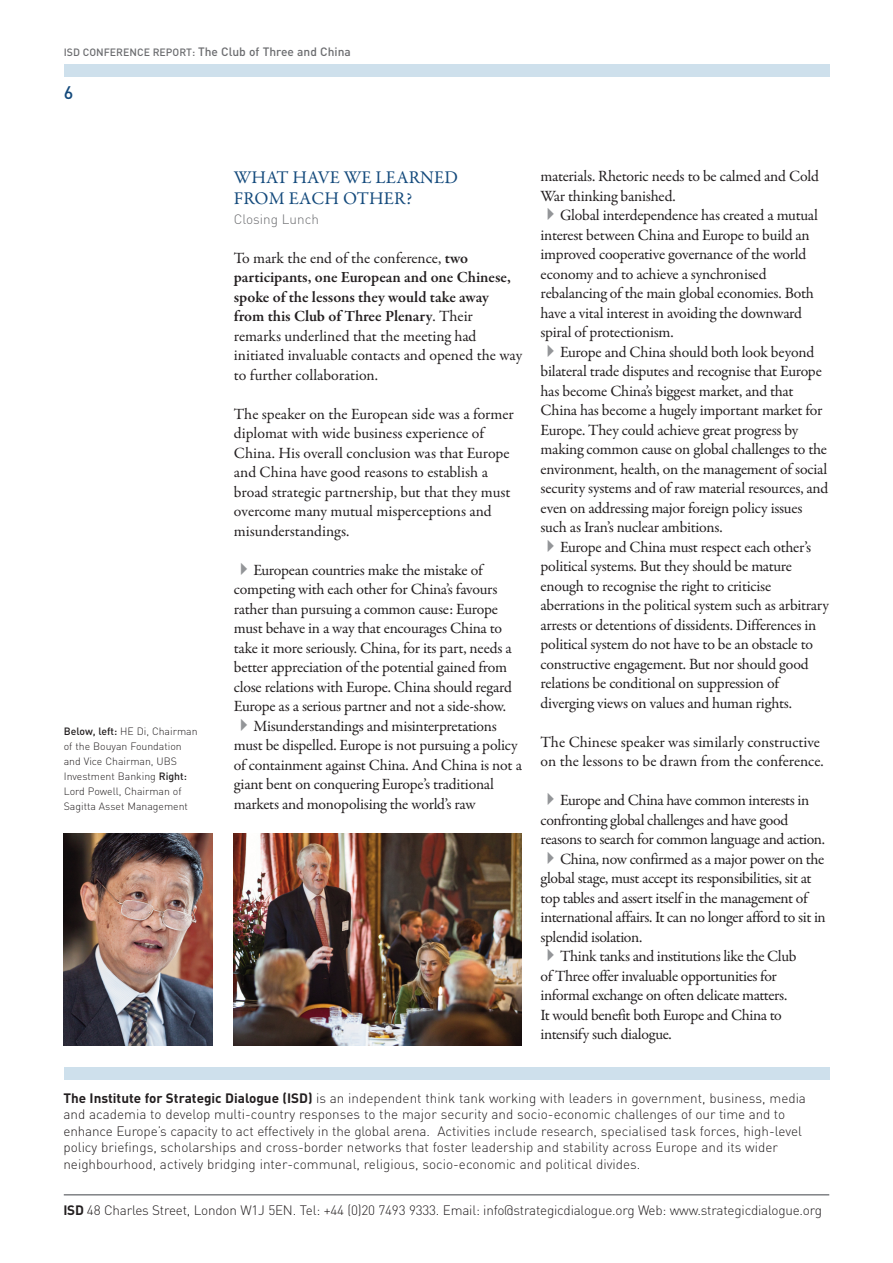
<style>
.page{position:relative;width:893px;height:1263px;background:#fff}
.page>*{position:absolute;margin:0;border:0;box-sizing:border-box;transform-origin:0 0}
.t1{font:18px/21px "Garamond Premr Pro";letter-spacing:.005em;color:#144a7c}
.t2{font:500 18px "DIN";color:#144a7c}
.t3{font:15.75px/19.5px "Garamond Premr Pro";letter-spacing:-.015em;color:#231f20}
.t4{font:300 13.5px/16.5px "DIN";color:#231f20}
.t5{font:300 13.5px "DIN";color:#6c6d70}
.t6{font:500 12px "DIN";color:#6c6d70}
.t7{font:300 10.5px/15px "DIN";color:#231f20}
.s1{font-size:10.5px}
.s2{font-weight:500}
.s3{font-weight:600}
.s4{color:#939598}
.s5{font-weight:700}
</style>
<div class="page">
<div style="left:64px;top:64px;width:765px;height:13px;background:#cee0ec"></div>
<div style="left:64px;top:1067px;width:765px;height:13px;background:#cee0ec"></div>
<hr style="left:64px;top:1194px;width:765px;height:2px;background:#808285">
<img style="left:234px;top:833px;width:287px;height:213px">
<img style="left:64px;top:833px;width:149px;height:213px">
<p class="t6" style="left:64px;top:47px;width:289px"><span class="s1">ISD CONFERENCE REPORT:</span> The Club of Three and China</p>
<p class="t2" style="left:64px;top:86px;width:11px">6</p>
<p class="t7" style="left:64px;top:725px;width:135px"><span class="s2">Below, left:</span> HE Di, Chairman of the Bouyan Foundation and Vice Chairman, UBS<br>Investment Banking <span class="s2">Right:<br></span>Lord Powell, Chairman of<br>Sagitta Asset Management</p>
<p class="t1" style="left:234px;top:169px;width:226px">WHAT HAVE WE LEARNED<br>FROM EACH OTHER?</p>
<p class="t5" style="left:234px;top:214px;width:87px">Closing Lunch</p>
<p class="t3" style="left:234px;top:249px;width:290px">To mark the end of the conference, <span class="s3">two participants, one European and one Chinese, spoke of the lessons they would take away from this Club of Three Plenary</span>. Their remarks underlined that the meeting had initiated invaluable contacts and opened the way to further collaboration.</p>
<p class="t3" style="left:234px;top:405px;width:281px">The speaker on the European side was a former diplomat with wide business experience of China. His overall conclusion was that Europe and China have good reasons to establish a broad strategic partnership, but that they must overcome many mutual misperceptions and misunderstandings.</p>
<p class="t3" style="left:234px;top:561px;width:280px"><span class="s4">✔</span>European countries make the mistake of competing with each other for China’s favours rather than pursuing a common cause: Europe must behave in a way that encourages China to take it more seriously. China, for its part, needs a better appreciation of the potential gained from close relations with Europe. China should regard Europe as a serious partner and not a side-show.</p>
<p class="t3" style="left:234px;top:717px;width:289px"><span class="s4">✔</span>Misunderstandings and misinterpretations must be dispelled. Europe is not pursuing a policy of containment against China. And China is not a giant bent on conquering Europe’s traditional markets and monopolising the world’s raw</p>
<p class="t3" style="left:540px;top:168px;width:280px">materials. Rhetoric needs to be calmed and Cold<br>War thinking banished.</p>
<p class="t3" style="left:540px;top:207px;width:279px"><span class="s4">✔</span>Global interdependence has created a mutual interest between China and Europe to build an improved cooperative governance of the world economy and to achieve a synchronised rebalancing of the main global economies. Both have a vital interest in avoiding the downward spiral of protectionism.</p>
<p class="t3" style="left:540px;top:344px;width:289px"><span class="s4">✔</span>Europe and China should both look beyond bilateral trade disputes and recognise that Europe has become China’s biggest market, and that China has become a hugely important market for Europe. They could achieve great progress by making common cause on global challenges to the environment, health, on the management of social security systems and of raw material resources, and even on addressing major foreign policy issues such as Iran’s nuclear ambitions.</p>
<p class="t3" style="left:540px;top:539px;width:290px"><span class="s4">✔</span>Europe and China must respect each other’s political systems. But they should be mature enough to recognise the right to criticise aberrations in the political system such as arbitrary arrests or detentions of dissidents. Differences in political system do not have to be an obstacle to constructive engagement. But nor should good relations be conditional on suppression of diverging views on values and human rights.</p>
<p class="t3" style="left:540px;top:734px;width:285px">The Chinese speaker was similarly constructive on the lessons to be drawn from the conference.</p>
<p class="t3" style="left:540px;top:792px;width:286px"><span class="s4">✔</span>Europe and China have common interests in confronting global challenges and have good reasons to search for common language and action.</p>
<p class="t3" style="left:540px;top:851px;width:287px"><span class="s4">✔</span>China, now confirmed as a major power on the global stage, must accept its responsibilities, sit at top tables and assert itself in the management of international affairs. It can no longer afford to sit in splendid isolation.</p>
<p class="t3" style="left:540px;top:948px;width:257px"><span class="s4">✔</span>Think tanks and institutions like the Club of Three offer invaluable opportunities for informal exchange on often delicate matters.<br>It would benefit both Europe and China to intensify such dialogue.</p>
<p class="t4" style="left:63px;top:1091px;width:744px"><span class="s5">The Institute for Strategic Dialogue (ISD)</span> is an independent think tank working with leaders in government, business, media and academia to develop multi-country responses to the major security and socio-economic challenges of our time and to enhance Europe’s capacity to act effectively in the global arena. Activities include research, specialised task forces, high-level policy briefings, scholarships and cross-border networks that foster leadership and stability across Europe and its wider neighbourhood, actively bridging inter-communal, religious, socio-economic and political divides.</p>
<p class="t4" style="left:63px;top:1204px;width:760px"><span class="s5">ISD</span> 48 Charles Street, London W1J 5EN. Tel: +44 (0)20 7493 9333. Email: info@strategicdialogue.org Web: www.strategicdialogue.org</p>
</div>
